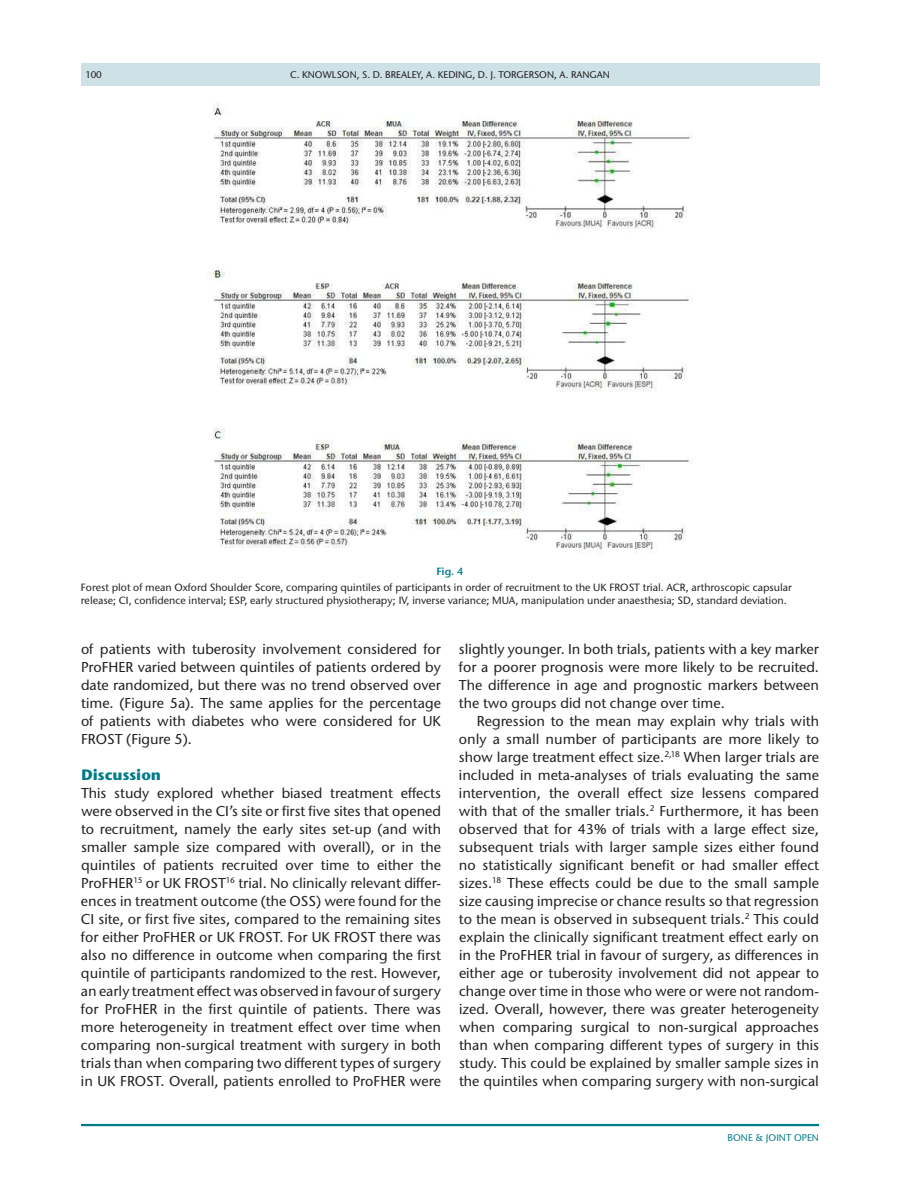
<style>
.page{position:relative;width:918px;height:1188px;background:#fff}
.page>*{position:absolute;margin:0;border:0;box-sizing:border-box;transform-origin:0 0}
.t1{font:700 15px "Stone Sans ITC Pro";color:#007c89}
.t2{font:500 14.25px/18px "Stone Sans ITC Pro";color:#231f20;text-align:justify}
.t3{font:500 10.5px/13.5px "Stone Sans ITC Pro";color:#231f20}
.t4{font:600 10.5px "Stone Sans ITC Pro";color:#007c89}
.t5{font:500 9.75px "Stone Sans ITC Pro";color:#231f20}
.t6{font:500 9.75px "Stone Sans ITC Pro";color:#007c89}
</style>
<div class="page">
<hr style="left:81px;top:1124px;width:738px;height:2px;background:#007c89">
<div style="left:81px;top:63px;width:738px;height:22px;background:#cee1e6"></div>
<img style="left:211px;top:104px;width:482px;height:450px">
<p class="t5" style="left:85px;top:70px;width:18px">100</p>
<p class="t5" style="left:290px;top:70px;width:321px">C. KNOWLSON, S. D. BREALEY, A. KEDING, D. J. TORGERSON, A. RANGAN</p>
<p class="t4" style="left:436px;top:567px;width:29px">Fig. 4</p>
<p class="t3" style="left:81px;top:582px;width:712px">Forest plot of mean Oxford Shoulder Score, comparing quintiles of participants in order of recruitment to the UK FROST trial. ACR, arthroscopic capsular release; CI, confidence interval; ESP, early structured physiotherapy; IV, inverse variance; MUA, manipulation under anaesthesia; SD, standard deviation.</p>
<p class="t2" style="left:81px;top:641px;width:362px">of patients with tuberosity involvement considered for ProFHER varied between quintiles of patients ordered by date randomized, but there was no trend observed over time. (Figure 5a). The same applies for the percentage of patients with diabetes who were considered for UK FROST (Figure 5).</p>
<p class="t1" style="left:81px;top:769px;width:82px">Discussion</p>
<p class="t2" style="left:81px;top:785px;width:362px">This study explored whether biased treatment effects were observed in the CI’s site or first five sites that opened to recruitment, namely the early sites set- up (and with smaller sample size compared with overall), or in the quintiles of patients recruited over time to either the ProFHER<sup>15</sup> or UK FROST<sup>16</sup> trial. No clinically relevant differ&shy;ences in treatment outcome (the OSS) were found for the CI site, or first five sites, compared to the remaining sites for either ProFHER or UK FROST. For UK FROST there was also no difference in outcome when comparing the first quintile of participants randomized to the rest. However, an early treatment effect was observed in favour of surgery for ProFHER in the first quintile of patients. There was more heterogeneity in treatment effect over time when comparing non- surgical treatment with surgery in both trials than when comparing two different types of surgery in UK FROST. Overall, patients enrolled to ProFHER were</p>
<p class="t2" style="left:459px;top:641px;width:361px">slightly younger. In both trials, patients with a key marker for a poorer prognosis were more likely to be recruited.<br>The difference in age and prognostic markers between the two groups did not change over time.</p>
<p class="t2" style="left:459px;top:713px;width:362px;text-indent:18px">Regression to the mean may explain why trials with only a small number of participants are more likely to show large treatment effect size.<sup>2,18</sup> When larger trials are included in meta- analyses of trials evaluating the same intervention, the overall effect size lessens compared with that of the smaller trials.<sup>2</sup> Furthermore, it has been observed that for 43% of trials with a large effect size, subsequent trials with larger sample sizes either found no statistically significant benefit or had smaller effect sizes.<sup>18</sup> These effects could be due to the small sample size causing imprecise or chance results so that regression to the mean is observed in subsequent trials.<sup>2</sup> This could explain the clinically significant treatment effect early on in the ProFHER trial in favour of surgery, as differences in either age or tuberosity involvement did not appear to change over time in those who were or were not random&shy;ized. Overall, however, there was greater heterogeneity when comparing surgical to non- surgical approaches than when comparing different types of surgery in this study. This could be explained by smaller sample sizes in the quintiles when comparing surgery with non- surgical</p>
<p class="t6" style="left:728px;top:1134px;width:93px">BONE &amp; JOINT OPEN</p>
</div>
